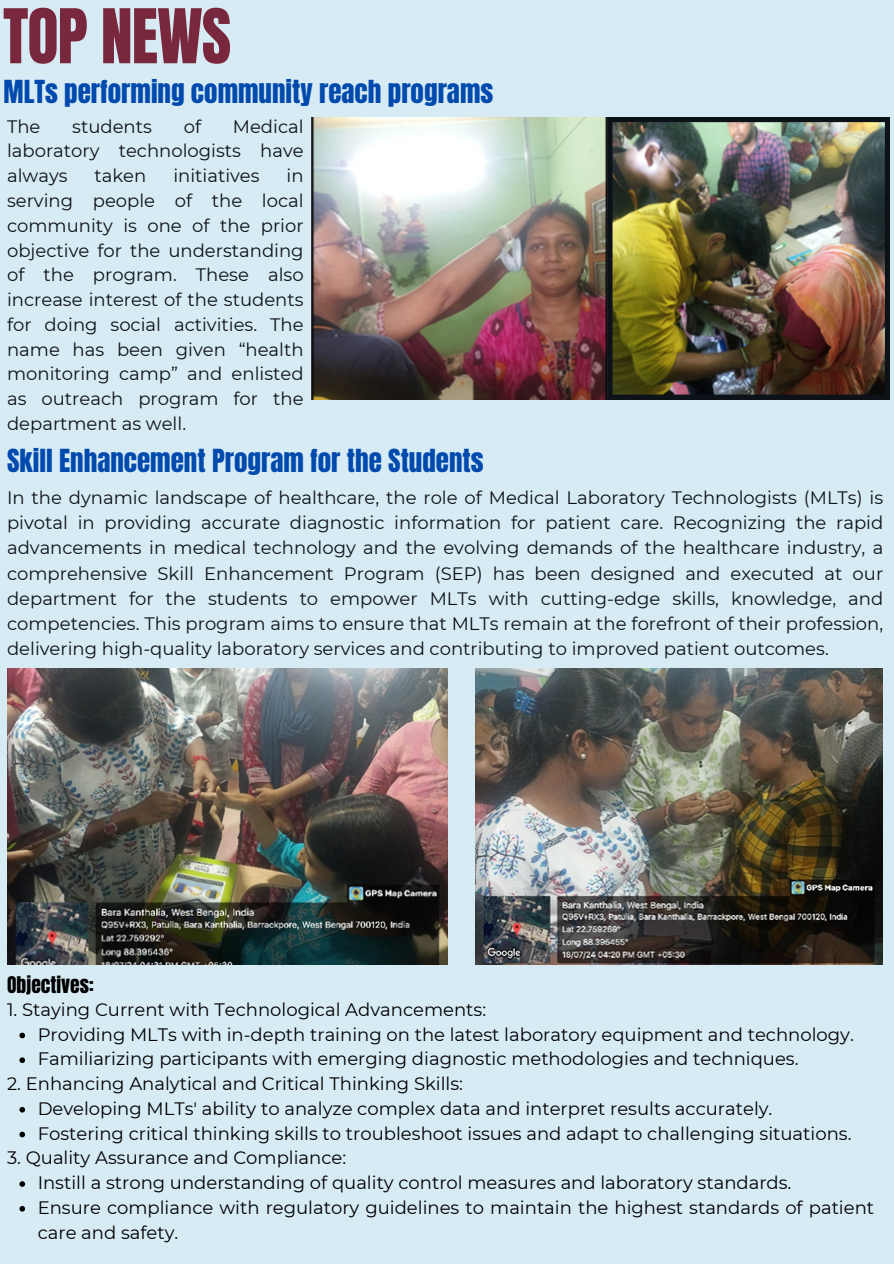
<style>
.page{position:relative;width:894px;height:1264px;background:#fff}
.page>*{position:absolute;margin:0;border:0;box-sizing:border-box;transform-origin:0 0}
.t1{font:64.05px "Anton";letter-spacing:-.015em;color:#79273c}
.t2{font:27px "Anton";color:#004aad}
.t3{font:19.5px "Anton";color:#000}
.t4{font:18px/24.8px "Montserrat";color:#0d1218;text-align:justify}
.t5{font:18px/24.8px "Montserrat";color:#000}
</style>
<div class="page">
<div style="left:0;top:0;width:893px;height:1263px;background:#d7ebf5"></div>
<img style="left:311px;top:118px;width:296px;height:281px">
<img style="left:608px;top:118px;width:281px;height:281px">
<img style="left:7px;top:669px;width:440px;height:295px">
<img style="left:475px;top:669px;width:407px;height:295px">
<svg style="left:19px;top:1032px;width:6px;height:6px"></svg>
<svg style="left:19px;top:1057px;width:6px;height:6px"></svg>
<svg style="left:19px;top:1107px;width:6px;height:5px"></svg>
<svg style="left:19px;top:1131px;width:6px;height:6px"></svg>
<svg style="left:19px;top:1181px;width:6px;height:5px"></svg>
<svg style="left:19px;top:1206px;width:6px;height:5px"></svg>
<h1 class="t1" style="left:3px;top:-10px;width:230px">TOP NEWS</h1>
<h2 class="t2" style="left:4px;top:72px;width:491px">MLTs performing community reach programs</h2>
<p class="t4" style="left:7px;top:114px;width:35px">The</p>
<p class="t4" style="left:72px;top:114px;width:81px">students</p>
<p class="t4" style="left:184px;top:114px;width:19px">of</p>
<p class="t4" style="left:7px;top:114px;width:298px;text-indent:226px">Medical laboratory technologists have always</p>
<p class="t4" style="left:7px;top:163px;width:298px;text-indent:279px">in serving people of the local community is one of the prior objective for the understanding of the program. These also increase interest of the students for doing social activities. The name has been given “health monitoring camp” and enlisted as outreach program for the department as well.</p>
<p class="t2" style="left:7px;top:441px;width:478px">Skill Enhancement Program for the Students</p>
<p class="t4" style="left:7px;top:485px;width:877px;line-height:25.2px">In the dynamic landscape of healthcare, the role of Medical Laboratory Technologists (MLTs) is pivotal in providing accurate diagnostic information for patient care. Recognizing the rapid advancements in medical technology and the evolving demands of the healthcare industry, a comprehensive Skill Enhancement Program (SEP) has been designed and executed at our department for the students to empower MLTs with cutting-edge skills, knowledge, and competencies. This program aims to ensure that MLTs remain at the forefront of their profession, delivering high-quality laboratory services and contributing to improved patient outcomes.</p>
<p class="t4" style="left:94px;top:163px;width:53px">taken</p>
<p class="t4" style="left:173px;top:163px;width:88px">initiatives</p>
<h2 class="t3" style="left:7px;top:971px;width:88px">Objectives:</h2>
<p class="t5" style="left:7px;top:996px;width:480px">1. Staying Current with Technological Advancements:</p>
<p class="t5" style="left:38px;top:1021px;width:817px">Providing MLTs with in-depth training on the latest laboratory equipment and technology.</p>
<p class="t5" style="left:38px;top:1046px;width:762px">Familiarizing participants with emerging diagnostic methodologies and techniques.</p>
<p class="t5" style="left:7px;top:1071px;width:457px">2. Enhancing Analytical and Critical Thinking Skills:</p>
<p class="t5" style="left:38px;top:1095px;width:736px">Developing MLTs' ability to analyze complex data and interpret results accurately.</p>
<p class="t5" style="left:38px;top:1120px;width:815px">Fostering critical thinking skills to troubleshoot issues and adapt to challenging situations.</p>
<p class="t5" style="left:7px;top:1145px;width:340px">3. Quality Assurance and Compliance:</p>
<p class="t5" style="left:38px;top:1170px;width:755px">Instill a strong understanding of quality control measures and laboratory standards.</p>
<p class="t5" style="left:38px;top:1194px;width:837px">Ensure compliance with regulatory guidelines to maintain the highest standards of patient care and safety.</p>
</div>
